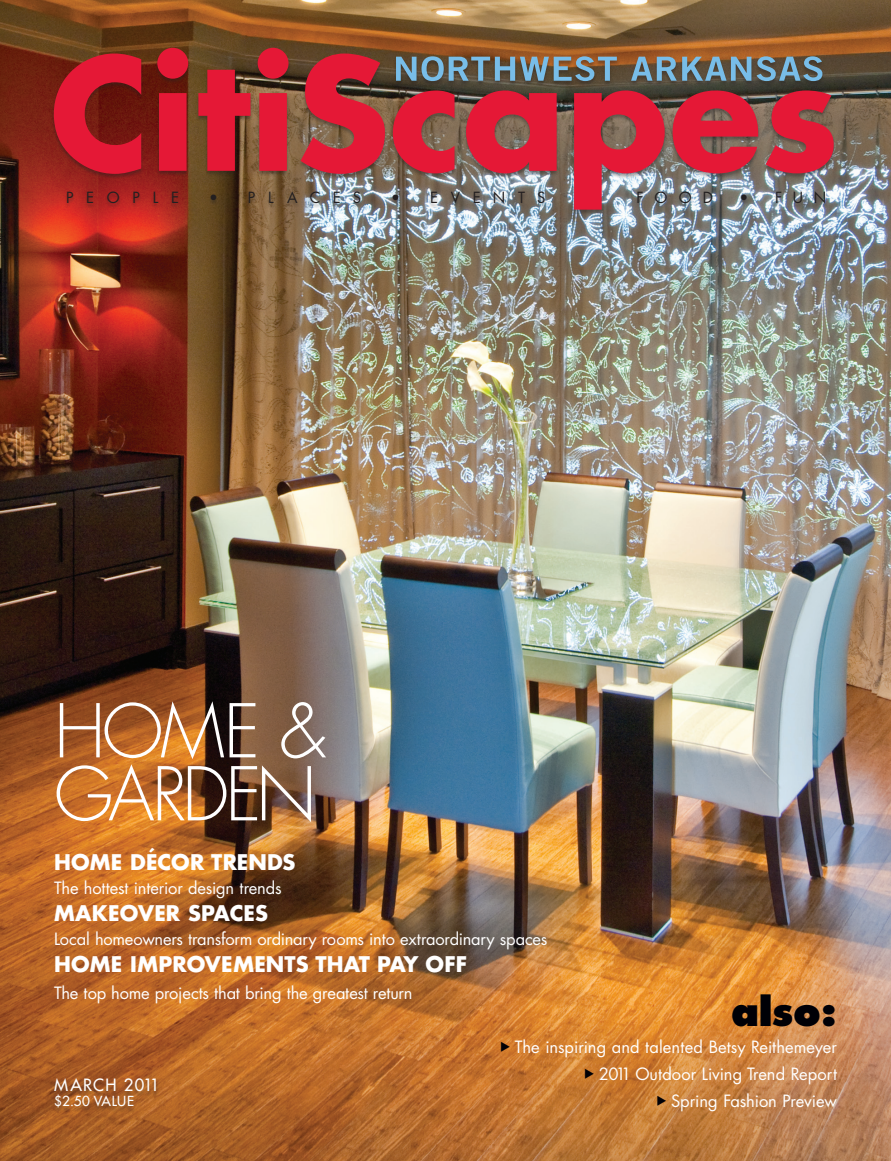
<style>
.page{position:relative;width:891px;height:1161px;background:#fff}
.page>*{position:absolute;margin:0;border:0;box-sizing:border-box;transform-origin:0 0}
.t1{font:300 72px/63px "Futura";letter-spacing:-.05em;color:#fff}
.t2{font:800 39px "Futura";color:#000006}
.t3{font:700 21px "Futura";color:#fff}
.t4{font:16.5px "Futura";letter-spacing:-.01em;color:#fff}
.t5{font:16.5px "Futura";letter-spacing:.08em;color:#fff}
.t6{font:15px "Futura";letter-spacing:.825em;color:#231f20}
.t7{font:13.5px "Futura";letter-spacing:.035em;color:#fff}
.s1{color:#000006}
</style>
<div class="page">
<img style="left:0;top:0;width:891px;height:1161px">
<div style="left:51px;top:48px;width:785px;height:1065px;background:#231f20;opacity:.4"></div>
<img style="left:54px;top:48px;width:780px;height:162px">
<p class="t6" style="left:66px;top:187px;width:115px">PEOPLE</p>
<p class="t6" style="left:209px;top:187px;width:154px">• PLACES</p>
<p class="t6" style="left:391px;top:187px;width:156px">• EVENTS</p>
<p class="t6" style="left:637px;top:187px;width:78px">FOOD</p>
<p class="t6" style="left:740px;top:187px;width:88px">• FUN</p>
<h1 class="t1" style="left:54px;top:701px;width:273px">HOME &amp;<br>GARDEN</h1>
<p class="t3" style="left:54px;top:848px;width:243px">HOME DÉCOR TRENDS</p>
<p class="t4" style="left:54px;top:877px;width:229px">The hottest interior design trends</p>
<p class="t3" style="left:54px;top:899px;width:216px">MAKEOVER SPACES</p>
<p class="t4" style="left:54px;top:928px;width:495px">Local homeowners transform ordinary rooms into extraordinary spaces</p>
<p class="t3" style="left:54px;top:950px;width:415px">HOME IMPROVEMENTS THAT PAY OFF</p>
<p class="t4" style="left:54px;top:982px;width:360px">The top home projects that bring the greatest return</p>
<h2 class="t2" style="left:731px;top:987px;width:107px">also:</h2>
<p class="t4" style="left:500px;top:1036px;width:338px"><span class="s1">◆</span> The inspiring and talented Betsy Reithemeyer</p>
<p class="t4" style="left:584px;top:1063px;width:254px"><span class="s1">◆</span> 2011 Outdoor Living Trend Report</p>
<p class="t4" style="left:656px;top:1090px;width:182px"><span class="s1">◆</span> Spring Fashion Preview</p>
<p class="t5" style="left:54px;top:1074px;width:107px">MARCH 2011</p>
<p class="t7" style="left:54px;top:1092px;width:81px">$2.50 VALUE</p>
</div>
